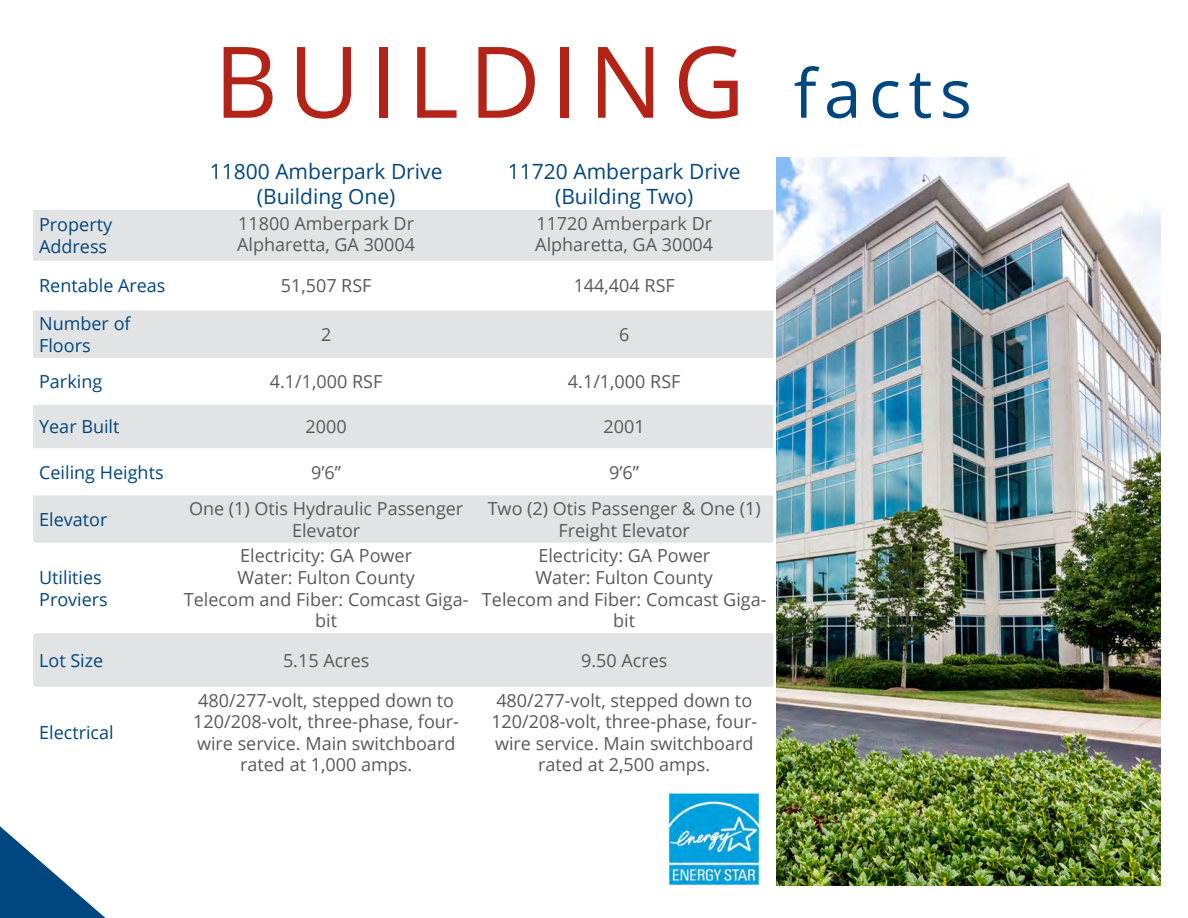
<style>
.page{position:relative;width:1188px;height:918px;background:#fff}
.page>*{position:absolute;margin:0;border:0;box-sizing:border-box;transform-origin:0 0}
.t1{font:99px "Open Sans";letter-spacing:.1em;color:#b32317}
.t2{font:21px/25.2px "Open Sans";color:#00467f;text-align:center}
.t3{font:18px/21.6px "Open Sans";color:#58595b;text-align:center}
.t4{font:18px/21.6px "Open Sans";color:#00467f}
.s1{font-size:67.5px;color:#00467f}
</style>
<div class="page">
<svg style="left:0;top:826px;width:105px;height:92px"></svg>
<svg style="left:33px;top:210px;width:740px;height:477px;fill:#e8e9e9"></svg>
<img style="left:776px;top:157px;width:384px;height:729px">
<img style="left:667px;top:792px;width:93px;height:95px">
<h1 class="t1" style="left:214px;top:14px;width:760px">BUILDING <span class="s1">facts</span></h1>
<p class="t2" style="left:210px;top:158px;width:234px">11800 Amberpark Drive (Building One)</p>
<p class="t2" style="left:508px;top:158px;width:234px">11720 Amberpark Drive (Building Two)</p>
<p class="t4" style="left:39px;top:214px;width:74px">Property<br>Address</p>
<p class="t3" style="left:237px;top:212px;width:179px;text-align:left">11800 Amberpark Dr<br>Alpharetta, GA 30004</p>
<p class="t3" style="left:535px;top:212px;width:179px;text-align:left">11720 Amberpark Dr<br>Alpharetta, GA 30004</p>
<p class="t4" style="left:39px;top:275px;width:128px">Rentable Areas</p>
<p class="t3" style="left:281px;top:275px;width:92px">51,507 RSF</p>
<p class="t3" style="left:574px;top:275px;width:103px">144,404 RSF</p>
<p class="t4" style="left:39px;top:312px;width:93px">Number of<br>Floors</p>
<p class="t3" style="left:321px;top:323px;width:12px">2</p>
<p class="t3" style="left:619px;top:323px;width:12px">6</p>
<p class="t4" style="left:39px;top:371px;width:65px">Parking</p>
<p class="t3" style="left:270px;top:371px;width:114px">4.1/1,000 RSF</p>
<p class="t3" style="left:568px;top:371px;width:114px">4.1/1,000 RSF</p>
<p class="t4" style="left:39px;top:416px;width:82px">Year Built</p>
<p class="t3" style="left:306px;top:416px;width:43px">2000</p>
<p class="t3" style="left:604px;top:416px;width:43px">2001</p>
<p class="t4" style="left:39px;top:461px;width:126px">Ceiling Heights</p>
<p class="t3" style="left:311px;top:461px;width:31px">9’6”</p>
<p class="t3" style="left:609px;top:461px;width:31px">9’6”</p>
<p class="t4" style="left:39px;top:508px;width:70px">Elevator</p>
<p class="t3" style="left:189px;top:497px;width:276px">One (1) Otis Hydraulic Passenger<br>Elevator</p>
<p class="t3" style="left:488px;top:497px;width:275px">Two (2) Otis Passenger &amp; One (1)<br>Freight Elevator</p>
<p class="t4" style="left:39px;top:566px;width:70px">Utilities<br>Proviers</p>
<p class="t3" style="left:184px;top:545px;width:286px">Electricity: GA Power<br>Water: Fulton County<br>Telecom and Fiber: Comcast Giga&shy;bit</p>
<p class="t3" style="left:482px;top:545px;width:286px">Electricity: GA Power<br>Water: Fulton County<br>Telecom and Fiber: Comcast Giga&shy;bit</p>
<p class="t4" style="left:39px;top:649px;width:66px">Lot Size</p>
<p class="t3" style="left:283px;top:649px;width:88px">5.15 Acres</p>
<p class="t3" style="left:581px;top:649px;width:88px">9.50 Acres</p>
<p class="t4" style="left:39px;top:721px;width:76px">Electrical</p>
<p class="t3" style="left:193px;top:689px;width:267px">480/277-volt, stepped down to<br>120/208-volt, three-phase, four&shy;wire service. Main switchboard rated at 1,000 amps.</p>
<p class="t3" style="left:491px;top:689px;width:267px">480/277-volt, stepped down to<br>120/208-volt, three-phase, four&shy;wire service. Main switchboard rated at 2,500 amps.</p>
</div>
